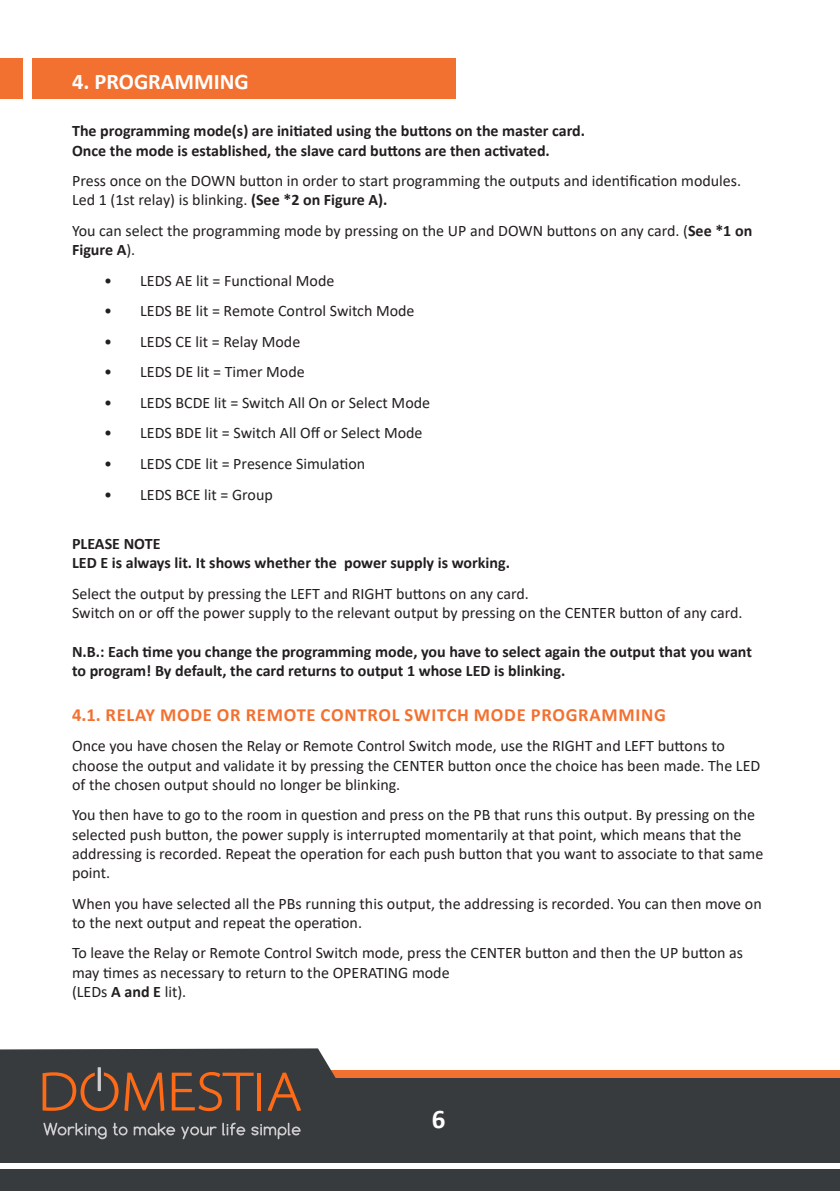
<style>
.page{position:relative;width:840px;height:1191px;background:#fff}
.page>*{position:absolute;margin:0;border:0;box-sizing:border-box;transform-origin:0 0}
.t1{font:700 27px "Calibri";color:#fff}
.Titre1{font:700 22.4px "Calibri";color:#fff}
.Titre2{font:700 18.6px "Calibri";letter-spacing:.04em;color:#f37130}
.Paragraphe_titre2{font:16px/19.2px "Calibri";color:#231f20}
.Paragraphe_titre2-2{font:700 16px/19.2px "Calibri";color:#231f20}
.s1{font-weight:700}
</style>
<div class="page">
<div style="left:0;top:1078px;width:839px;height:113px;background:#373b3d"></div>
<div style="left:0;top:1070px;width:839px;height:8px;background:#f37130"></div>
<svg style="left:0;top:1048px;width:445px;height:121px"></svg>
<div style="left:0;top:1162px;width:839px;height:6px;background:#fff"></div>
<svg style="left:124px;top:1072px;width:40px;height:39px"></svg>
<svg style="left:172px;top:1072px;width:81px;height:39px"></svg>
<hr style="left:257px;top:1072px;width:4px;height:38px;background:#ff6a17">
<svg style="left:267px;top:1072px;width:34px;height:39px"></svg>
<svg style="left:43px;top:1066px;width:75px;height:45px"></svg>
<svg style="left:43px;top:1122px;width:64px;height:17px"></svg>
<svg style="left:113px;top:1122px;width:14px;height:13px"></svg>
<svg style="left:134px;top:1122px;width:41px;height:13px"></svg>
<svg style="left:181px;top:1126px;width:35px;height:13px"></svg>
<svg style="left:222px;top:1122px;width:23px;height:13px"></svg>
<svg style="left:251px;top:1122px;width:49px;height:17px"></svg>
<div style="left:32px;top:59px;width:423px;height:40px;background:#f37130"></div>
<div style="left:0;top:59px;width:23px;height:40px;background:#f37130"></div>
<p class="Titre1" style="left:72px;top:66px;width:178px">4. PROGRAMMING</p>
<p class="Paragraphe_titre2-2" style="left:72px;top:121px;width:514px">The programming mode(s) are initiated using the buttons on the master card.<br>Once the mode is established, the slave card buttons are then activated.</p>
<p class="Paragraphe_titre2" style="left:72px;top:171px;width:670px">Press once on the DOWN button in order to start programming the outputs and identification modules.<br>Led 1 (1st relay) is blinking. <span class="s1">(See *2 on Figure A).</span></p>
<p class="Paragraphe_titre2" style="left:72px;top:221px;width:681px">You can select the programming mode by pressing on the UP and DOWN buttons on any card. (<span class="s1">See *1 on<br>Figure A</span>).</p>
<p class="Paragraphe_titre2" style="left:104px;top:270px;width:231px">• LEDS AE lit = Functional Mode</p>
<p class="Paragraphe_titre2" style="left:104px;top:301px;width:312px">• LEDS BE lit = Remote Control Switch Mode</p>
<p class="Paragraphe_titre2" style="left:104px;top:331px;width:197px">• LEDS CE lit = Relay Mode</p>
<p class="Paragraphe_titre2" style="left:104px;top:362px;width:202px">• LEDS DE lit = Timer Mode</p>
<p class="Paragraphe_titre2" style="left:104px;top:392px;width:327px">• LEDS BCDE lit = Switch All On or Select Mode</p>
<p class="Paragraphe_titre2" style="left:104px;top:423px;width:320px">• LEDS BDE lit = Switch All Off or Select Mode</p>
<p class="Paragraphe_titre2" style="left:104px;top:453px;width:262px">• LEDS CDE lit = Presence Simulation</p>
<p class="Paragraphe_titre2" style="left:104px;top:484px;width:170px">• LEDS BCE lit = Group</p>
<p class="Paragraphe_titre2-2" style="left:72px;top:534px;width:439px">PLEASE NOTE<br>LED E is always lit. It shows whether the power supply is working.</p>
<p class="Paragraphe_titre2" style="left:72px;top:583px;width:671px">Select the output by pressing the LEFT and RIGHT buttons on any card.<br>Switch on or off the power supply to the relevant output by pressing on the CENTER button of any card.</p>
<p class="Paragraphe_titre2-2" style="left:72px;top:641px;width:681px">N.B.: Each time you change the programming mode, you have to select again the output that you want to program! By default, the card returns to output 1 whose LED is blinking.</p>
<p class="Titre2" style="left:72px;top:701px;width:595px">4.1. RELAY MODE OR REMOTE CONTROL SWITCH MODE PROGRAMMING</p>
<p class="Paragraphe_titre2" style="left:72px;top:736px;width:689px">Once you have chosen the Relay or Remote Control Switch mode, use the RIGHT and LEFT buttons to choose the output and validate it by pressing the CENTER button once the choice has been made. The LED of the chosen output should no longer be blinking.</p>
<p class="Paragraphe_titre2" style="left:72px;top:805px;width:692px">You then have to go to the room in question and press on the PB that runs this output. By pressing on the selected push button, the power supply is interrupted momentarily at that point, which means that the addressing is recorded. Repeat the operation for each push button that you want to associate to that same point.</p>
<p class="Paragraphe_titre2" style="left:72px;top:893px;width:690px">When you have selected all the PBs running this output, the addressing is recorded. You can then move on to the next output and repeat the operation.</p>
<p class="Paragraphe_titre2" style="left:72px;top:943px;width:672px">To leave the Relay or Remote Control Switch mode, press the CENTER button and then the UP button as may times as necessary to return to the OPERATING mode<br>(LEDs <span class="s1">A and E</span> lit).</p>
<h1 class="t1" style="left:431px;top:1099px;width:15px">6</h1>
</div>
